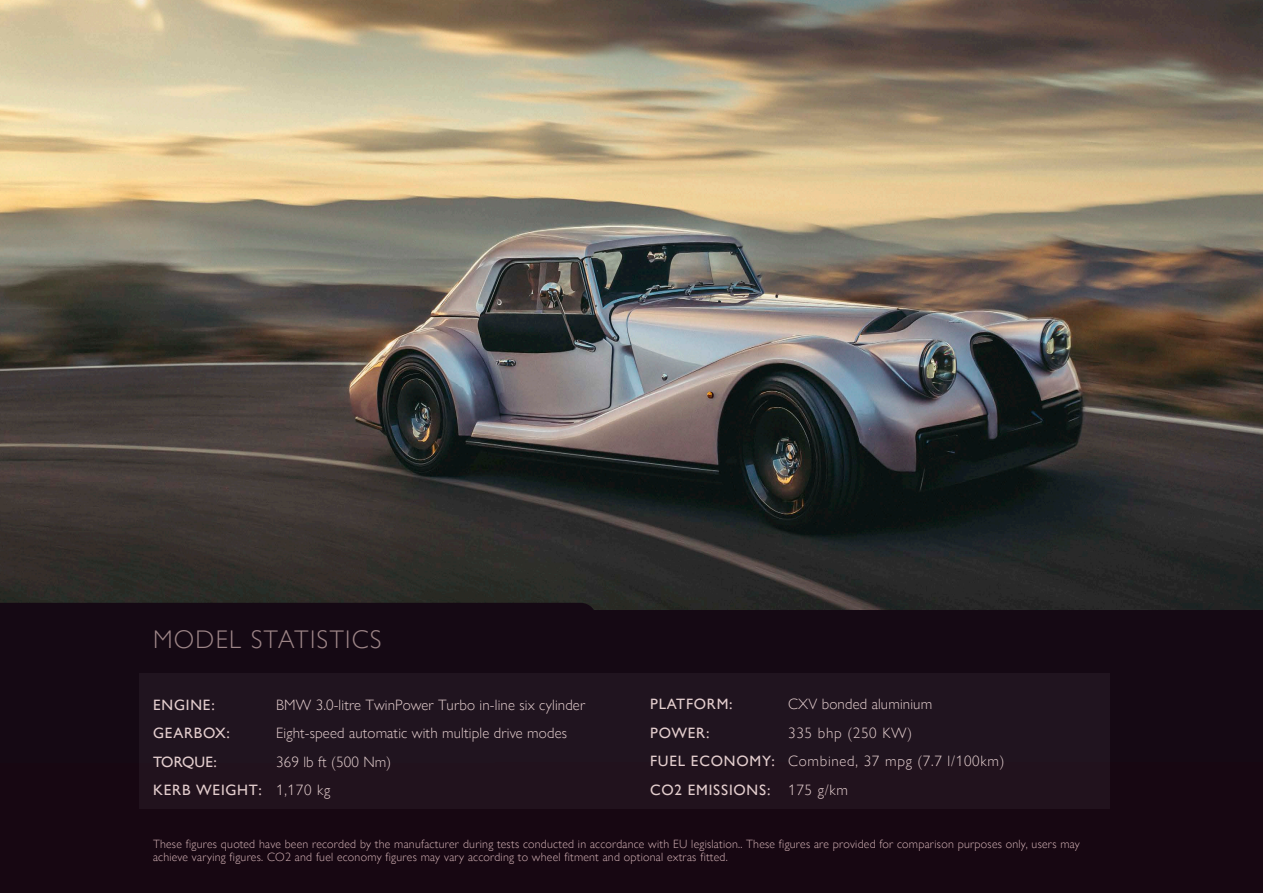
<style>
.page{position:relative;width:1263px;height:893px;background:#fff}
.page>*{position:absolute;margin:0;border:0;box-sizing:border-box;transform-origin:0 0}
.t1{font:300 25.5px "Gill Sans Nova";letter-spacing:.05em;color:#9d8587}
.t2{font:300 15px "Gill Sans Nova";letter-spacing:.01em;color:#e4cece}
.t3{font:15px "Gill Sans Nova";letter-spacing:.05em;color:#e4cece}
.t4{font:300 15px "Gill Sans Nova";letter-spacing:.05em;color:#e4cece}
.t5{font:300 12px/13.5px "Gill Sans Nova";letter-spacing:.02em;color:#d3b1b5}
.s1{font-weight:300}
.s2{font-weight:400}
</style>
<div class="page">
<img style="left:0;top:0;width:1263px;height:611px">
<div style="left:0;top:706px;width:1263px;height:187px;background:#170712"></div>
<div style="left:0;top:603px;width:597px;height:13px;background:#150914"></div>
<div style="left:0;top:616px;width:494px;height:146px;background:#150914"></div>
<div style="left:458px;top:611px;width:805px;height:151px;background:#150914"></div>
<div style="left:139px;top:673px;width:970px;height:136px;background:#20141f"></div>
<p class="t1" style="left:153px;top:625px;width:230px">MODEL STATISTICS</p>
<p class="t3" style="left:153px;top:696px;width:63px">ENGINE:</p>
<p class="t2" style="left:276px;top:696px;width:311px">BMW 3.0-litre TwinPower Turbo in-line six cylinder</p>
<p class="t3" style="left:153px;top:724px;width:78px">GEARBOX:</p>
<p class="t2" style="left:276px;top:725px;width:292px">Eight-speed automatic with multiple drive modes</p>
<p class="t3" style="left:153px;top:753px;width:65px">TORQUE:</p>
<p class="t2" style="left:276px;top:753px;width:117px">369 lb ft (500 Nm)</p>
<p class="t3" style="left:153px;top:781px;width:179px">KERB WEIGHT: <span class="s1">1,170 kg</span></p>
<p class="t3" style="left:650px;top:695px;width:84px">PLATFORM:</p>
<p class="t2" style="left:788px;top:695px;width:146px">CXV bonded aluminium</p>
<p class="t3" style="left:650px;top:724px;width:61px">POWER:</p>
<p class="t4" style="left:788px;top:724px;width:126px">335 bhp (250 KW)</p>
<p class="t4" style="left:650px;top:752px;width:356px"><span class="s2">FUEL ECONOMY:</span> Combined, 37 mpg (7.7 l/100km)</p>
<p class="t3" style="left:650px;top:781px;width:199px">CO2 EMISSIONS: <span class="s1">175 g/km</span></p>
<p class="t5" style="left:153px;top:837px;width:928px">These figures quoted have been recorded by the manufacturer during tests conducted in accordance with EU legislation.. These figures are provided for comparison purposes only, users may achieve varying figures. CO2 and fuel economy figures may vary according to wheel fitment and optional extras fitted.</p>
</div>
